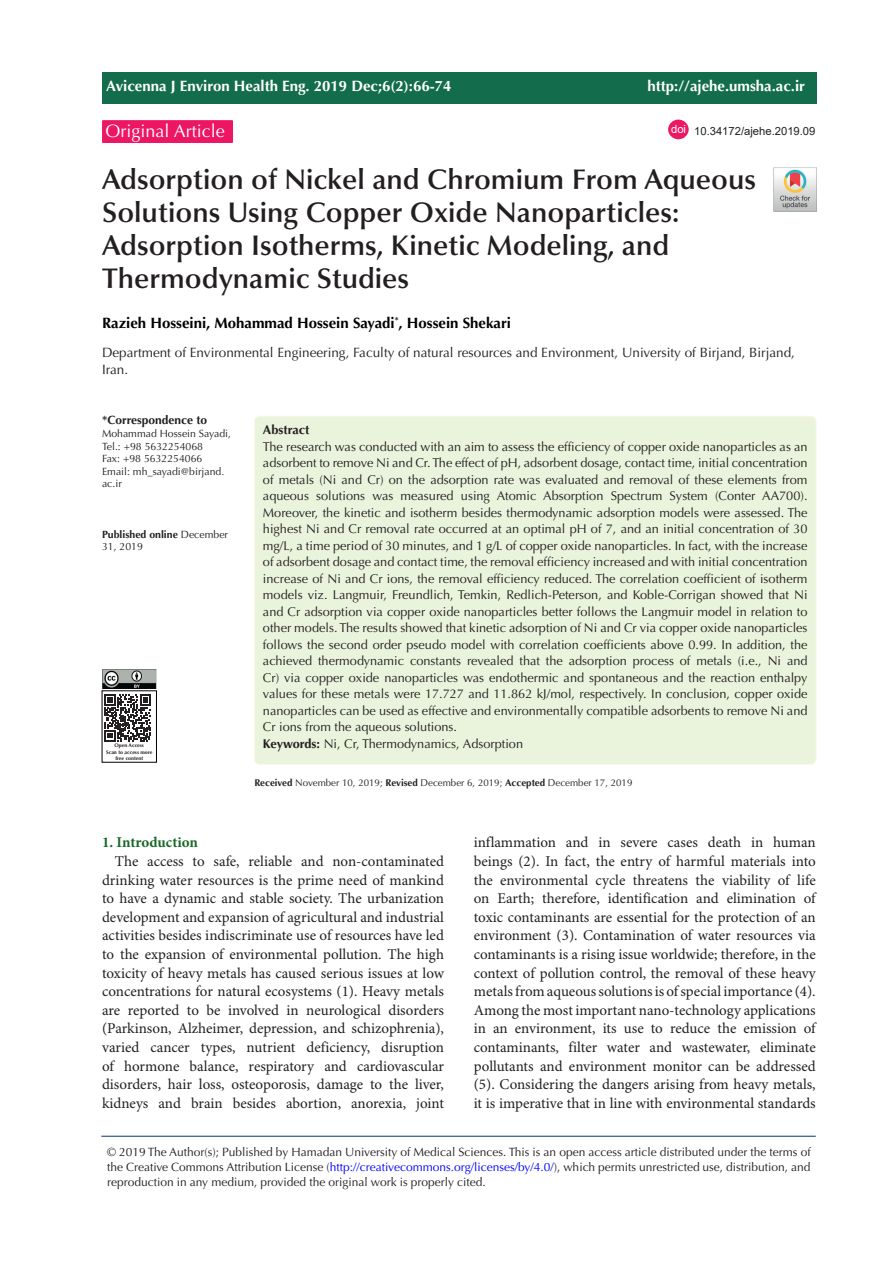
<style>
.page{position:relative;width:893px;height:1263px;background:#fff}
.page>*{position:absolute;margin:0;border:0;box-sizing:border-box;transform-origin:0 0}
.t1{font:600 28.5px/33px "Optima LT Std";color:#231f20}
.t2{font:18px "Optima LT Std";color:#fff}
.t3{font:15px/18.6px "Minion Pro";color:#231f20;text-align:justify}
.t4{font:700 15px "Optima LT Std";color:#fff}
.t5{font:700 15px "Optima LT Std";color:#000}
.t6{font:700 15px "Minion Pro";letter-spacing:-.005em;color:#196928}
.t7{font:13.5px/16.5px "Optima LT Std";color:#231f20}
.t8{font:12.75px/16.5px "Optima LT Std";color:#231f20;text-align:justify}
.Default{font:700 12.75px "Optima LT Std";color:#231f20}
.t9{font:12px/15px "Optima LT Std";color:#231f20;text-align:justify}
.t10{font:700 12px "Optima LT Std";color:#231f20}
.t11{font:11.25px "Arial";color:#231f20}
.t12{font:11.25px "Arial";color:#fff}
.t13{font:10.5px/12.6px "Optima LT Std";color:#231f20}
.t14{font:700 10.5px/12.6px "Optima LT Std";color:#231f20}
.t15{font:9.75px "Optima LT Std";color:#231f20}
.t16{font:700 5.25px "Optima LT Std";color:#231f20}
.s1{font-weight:400}
.s2{font-weight:700}
.s3{color:#00f}
</style>
<div class="page">
<hr style="left:101px;top:1136px;width:715px;height:1px;background:#053278">
<div style="left:101px;top:1140px;width:716px;height:77px;border:2px solid #fff;border-radius:4px"></div>
<div style="left:668px;top:120px;width:21px;height:19px;background:#ed1864;border-radius:50%"></div>
<div style="left:254px;top:416px;width:562px;height:348px;background:#eaf3dc;border-radius:6px"></div>
<div style="left:102px;top:72px;width:714px;height:32px;background:#136d4d"></div>
<div style="left:102px;top:120px;width:131px;height:23px;background:#ed1663"></div>
<svg style="left:104px;top:695px;width:47px;height:47px"></svg>
<img style="left:102px;top:670px;width:54px;height:19px">
<img style="left:773px;top:168px;width:43px;height:43px">
<p class="t4" style="left:106px;top:78px;width:347px">Avicenna J Environ Health Eng. 2019 Dec;6(2):66-74</p>
<p class="t4" style="left:647px;top:78px;width:159px">http://ajehe.umsha.ac.ir</p>
<p class="t2" style="left:105px;top:120px;width:121px">Original Article</p>
<p class="t12" style="left:671px;top:121px;width:17px">doi</p>
<p class="t11" style="left:694px;top:123px;width:123px">10.34172/ajehe.2019.09</p>
<p class="t1" style="left:102px;top:163px;width:656px">Adsorption of Nickel and Chromium From Aqueous Solutions Using Copper Oxide Nanoparticles:<br>Adsorption Isotherms, Kinetic Modeling, and Thermodynamic Studies</p>
<p class="t5" style="left:102px;top:314px;width:411px">Razieh Hosseini, Mohammad Hossein Sayadi<sup>*</sup>, Hossein Shekari</p>
<p class="t7" style="left:102px;top:344px;width:694px">Department of Environmental Engineering, Faculty of natural resources and Environment, University of Birjand, Birjand,<br>Iran.</p>
<p class="t10" style="left:102px;top:413px;width:107px">*Correspondence to</p>
<p class="t13" style="left:102px;top:427px;width:130px">Mohammad Hossein Sayadi,</p>
<p class="t13" style="left:102px;top:440px;width:103px">Tel.: +98 5632254068</p>
<p class="t13" style="left:102px;top:453px;width:102px">Fax: +98 5632254066</p>
<p class="t13" style="left:102px;top:465px;width:124px">Email: mh_sayadi@birjand. ac.ir</p>
<p class="t14" style="left:102px;top:528px;width:128px">Published online <span class="s1">December<br>31, 2019</span></p>
<p class="t16" style="left:115px;top:742px;width:31px">Open Access</p>
<p class="t16" style="left:106px;top:749px;width:48px">Scan to access more</p>
<p class="t16" style="left:115px;top:755px;width:29px">free content</p>
<p class="Default" style="left:263px;top:422px;width:48px">Abstract</p>
<p class="t8" style="left:263px;top:438px;width:546px">The research was conducted with an aim to assess the efficiency of copper oxide nanoparticles as an adsorbent to remove Ni and Cr. The effect of pH, adsorbent dosage, contact time, initial concentration of metals (Ni and Cr) on the adsorption rate was evaluated and removal of these elements from aqueous solutions was measured using Atomic Absorption Spectrum System (Conter AA700).<br>Moreover, the kinetic and isotherm besides thermodynamic adsorption models were assessed. The highest Ni and Cr removal rate occurred at an optimal pH of 7, and an initial concentration of 30 mg/L, a time period of 30 minutes, and 1 g/L of copper oxide nanoparticles. In fact, with the increase of adsorbent dosage and contact time, the removal efficiency increased and with initial concentration increase of Ni and Cr ions, the removal efficiency reduced. The correlation coefficient of isotherm models viz. Langmuir, Freundlich, Temkin, Redlich-Peterson, and Koble-Corrigan showed that Ni and Cr adsorption via copper oxide nanoparticles better follows the Langmuir model in relation to other models. The results showed that kinetic adsorption of Ni and Cr via copper oxide nanoparticles follows the second order pseudo model with correlation coefficients above 0.99. In addition, the achieved thermodynamic constants revealed that the adsorption process of metals (i.e., Ni and Cr) via copper oxide nanoparticles was endothermic and spontaneous and the reaction enthalpy values for these metals were 17.727 and 11.862 kJ/mol, respectively. In conclusion, copper oxide nanoparticles can be used as effective and environmentally compatible adsorbents to remove Ni and Cr ions from the aqueous solutions.</p>
<p class="t8" style="left:263px;top:735px;width:262px"><span class="s2">Keywords:</span> Ni, Cr, Thermodynamics, Adsorption</p>
<p class="t15" style="left:254px;top:777px;width:380px"><span class="s2">Received</span> November 10, 2019; <span class="s2">Revised</span> December 6, 2019; <span class="s2">Accepted</span> December 17, 2019</p>
<p class="t6" style="left:102px;top:832px;width:98px">1. Introduction</p>
<p class="t3" style="left:102px;top:852px;width:343px;text-indent:13px">The access to safe, reliable and non-contaminated drinking water resources is the prime need of mankind to have a dynamic and stable society. The urbanization development and expansion of agricultural and industrial activities besides indiscriminate use of resources have led to the expansion of environmental pollution. The high toxicity of heavy metals has caused serious issues at low concentrations for natural ecosystems (1). Heavy metals are reported to be involved in neurological disorders (Parkinson, Alzheimer, depression, and schizophrenia), varied cancer types, nutrient deficiency, disruption of hormone balance, respiratory and cardiovascular disorders, hair loss, osteoporosis, damage to the liver, kidneys and brain besides abortion, anorexia, joint</p>
<p class="t3" style="left:474px;top:834px;width:343px">inflammation and in severe cases death in human beings (2). In fact, the entry of harmful materials into the environmental cycle threatens the viability of life on Earth; therefore, identification and elimination of toxic contaminants are essential for the protection of an environment (3). Contamination of water resources via contaminants is a rising issue worldwide; therefore, in the context of pollution control, the removal of these heavy metals from aqueous solutions is of special importance (4).<br>Among the most important nano-technology applications in an environment, its use to reduce the emission of contaminants, filter water and wastewater, eliminate pollutants and environment monitor can be addressed (5). Considering the dangers arising from heavy metals, it is imperative that in line with environmental standards</p>
<p class="t9" style="left:107px;top:1145px;width:705px">© 2019 The Author(s); Published by Hamadan University of Medical Sciences. This is an open access article distributed under the terms of the Creative Commons Attribution License (<span class="s3">http://creativecommons.org/licenses/by/4.0/</span>), which permits unrestricted use, distribution, and reproduction in any medium, provided the original work is properly cited.</p>
</div>
